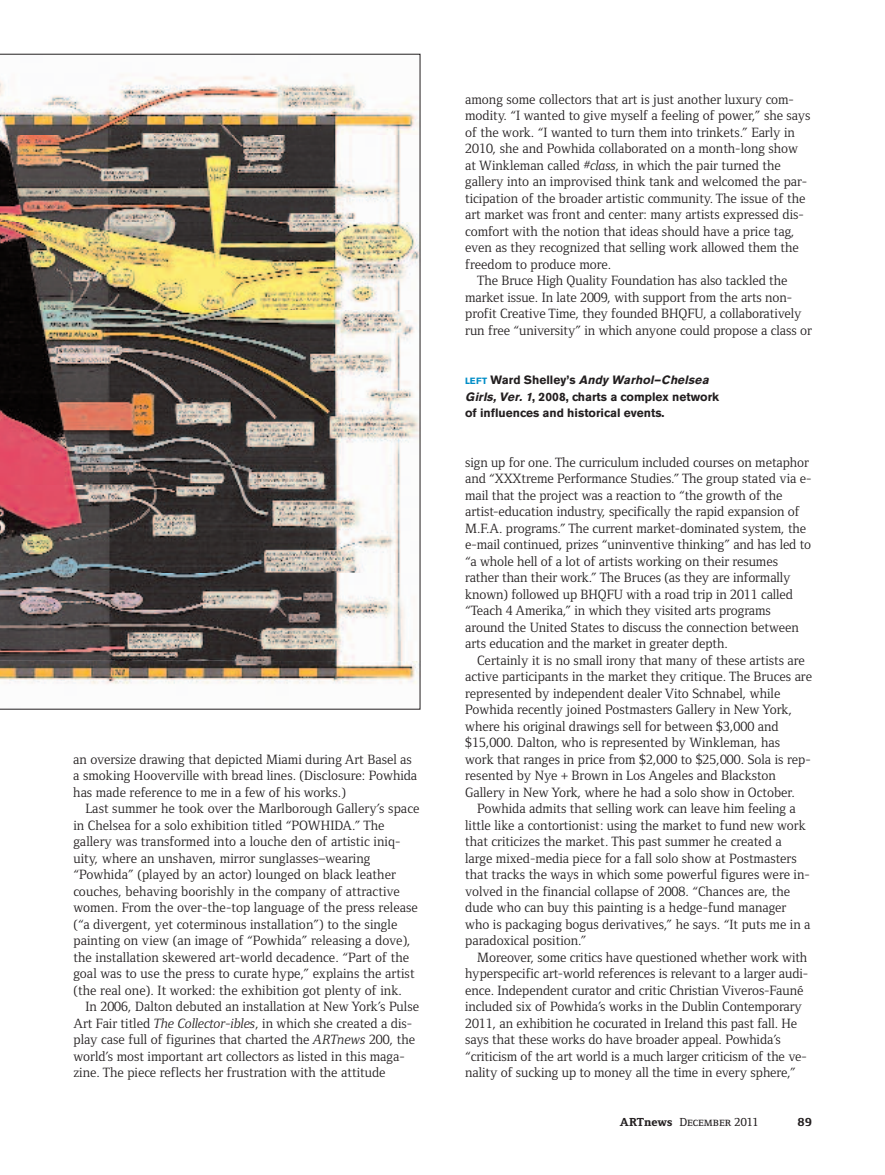
<style>
.page{position:relative;width:885px;height:1175px;background:#fff}
.page>*{position:absolute;margin:0;border:0;box-sizing:border-box;transform-origin:0 0}
.t1{font:13.8px/16.5px "Foundry Form Serif";color:#231f20}
.t2{font:700 12px/16.5px "Akzidenz Grotesk BE";color:#231f20}
.t3{font:12px "Foundry Form Serif Medium SC";color:#231f20}
.t4{font:800 12px "Foundry Form Serif";color:#231f20}
.s1{font-style:italic}
.s2{font-size:9px;color:#008dc7}
.s3{font-family:"Foundry Form Serif";font-weight:800}
.s4{font-family:"Foundry Form Serif";font-weight:500}
</style>
<div class="page">
<img style="left:0;top:54px;width:420px;height:655px">
<p class="t1" style="left:73px;top:750px;width:345px">an oversize drawing that depicted Miami during Art Basel as a smoking Hooverville with bread lines. (Disclosure: Powhida has made reference to me in a few of his works.)</p>
<p class="t1" style="left:73px;top:800px;width:347px;text-indent:12px">Last summer he took over the Marlborough Gallery’s space in Chelsea for a solo exhibition titled “POWHIDA.” The gallery was transformed into a louche den of artistic iniq&shy;uity, where an unshaven, mirror sunglasses–wearing “Powhida” (played by an actor) lounged on black leather couches, behaving boorishly in the company of attractive women. From the over-the-top language of the press release (“a divergent, yet coterminous installation”) to the single painting on view (an image of “Powhida” releasing a dove), the installation skewered art-world decadence. “Part of the goal was to use the press to curate hype,” explains the artist (the real one). It worked: the exhibition got plenty of ink.</p>
<p class="t1" style="left:73px;top:998px;width:347px;text-indent:12px">In 2006, Dalton debuted an installation at New York’s Pulse Art Fair titled <span class="s1">The Collector-ibles</span>, in which she created a dis&shy;play case full of figurines that charted the <span class="s1">ARTnews</span> 200, the world’s most important art collectors as listed in this maga&shy;zine. The piece reflects her frustration with the attitude</p>
<p class="t1" style="left:465px;top:90px;width:330px">among some collectors that art is just another luxury com-</p>
<p class="t1" style="left:465px;top:107px;width:347px">modity. “I wanted to give myself a feeling of power,” she says</p>
<p class="t1" style="left:465px;top:123px;width:331px">of the work. “I wanted to turn them into trinkets.” Early in</p>
<p class="t1" style="left:465px;top:140px;width:334px">2010, she and Powhida collaborated on a month-long show</p>
<p class="t1" style="left:465px;top:156px;width:317px">at Winkleman called <span class="s1">#class</span>, in which the pair turned the</p>
<p class="t1" style="left:465px;top:173px;width:343px">gallery into an improvised think tank and welcomed the par-</p>
<p class="t1" style="left:465px;top:189px;width:341px">ticipation of the broader artistic community. The issue of the</p>
<p class="t1" style="left:465px;top:206px;width:340px">art market was front and center: many artists expressed dis-</p>
<p class="t1" style="left:465px;top:222px;width:331px">comfort with the notion that ideas should have a price tag,</p>
<p class="t1" style="left:465px;top:239px;width:335px">even as they recognized that selling work allowed them the</p>
<p class="t1" style="left:465px;top:255px;width:148px">freedom to produce more.</p>
<p class="t1" style="left:477px;top:272px;width:312px">The Bruce High Quality Foundation has also tackled the</p>
<p class="t1" style="left:465px;top:288px;width:328px">market issue. In late 2009, with support from the arts non-</p>
<p class="t1" style="left:465px;top:305px;width:338px">profit Creative Time, they founded BHQFU, a collaboratively</p>
<p class="t1" style="left:465px;top:321px;width:348px">run free “university” in which anyone could propose a class or</p>
<p class="t2" style="left:465px;top:372px;width:255px"><span class="s2">LEFT</span> Ward Shelley’s <span class="s1">Andy Warhol—Chelsea<br>Girls,Ver.1</span>, 2008, charts a complex network of influences and historical events.</p>
<p class="t1" style="left:465px;top:453px;width:347px">sign up for one. The curriculum included courses on metaphor and “XXXtreme Performance Studies.” The group stated via e&shy;mail that the project was a reaction to “the growth of the artist-education industry, specifically the rapid expansion of M.F.A. programs.” The current market-dominated system, the e-mail continued, prizes “uninventive thinking” and has led to “a whole hell of a lot of artists working on their resumes rather than their work.” The Bruces (as they are informally known) followed up BHQFU with a road trip in 2011 called “Teach 4 Amerika,” in which they visited arts programs around the United States to discuss the connection between arts education and the market in greater depth.</p>
<p class="t1" style="left:465px;top:651px;width:348px;text-indent:12px">Certainly it is no small irony that many of these artists are active participants in the market they critique. The Bruces are represented by independent dealer Vito Schnabel, while Powhida recently joined Postmasters Gallery in New York, where his original drawings sell for between $3,000 and $15,000. Dalton, who is represented by Winkleman, has work that ranges in price from $2,000 to $25,000. Sola is rep&shy;resented by Nye + Brown in Los Angeles and Blackston Gallery in New York, where he had a solo show in October.</p>
<p class="t1" style="left:465px;top:800px;width:347px;text-indent:12px">Powhida admits that selling work can leave him feeling a little like a contortionist: using the market to fund new work that criticizes the market. This past summer he created a large mixed-media piece for a fall solo show at Postmasters that tracks the ways in which some powerful figures were in&shy;volved in the financial collapse of 2008. “Chances are, the dude who can buy this painting is a hedge-fund manager who is packaging bogus derivatives,” he says. “It puts me in a paradoxical position.”</p>
<p class="t1" style="left:465px;top:948px;width:344px;text-indent:12px">Moreover, some critics have questioned whether work with hyperspecific art-world references is relevant to a larger audi&shy;ence. Independent curator and critic Christian Viveros-Fauné included six of Powhida’s works in the Dublin Contemporary 2011, an exhibition he cocurated in Ireland this past fall. He says that these works do have broader appeal. Powhida’s “criticism of the art world is a much larger criticism of the ve&shy;nality of sucking up to money all the time in every sphere,”</p>
<p class="t3" style="left:619px;top:1114px;width:140px"><span class="s3">ARTnews</span> December <span class="s4">2011</span></p>
<p class="t4" style="left:797px;top:1114px;width:15px">89</p>
</div>
